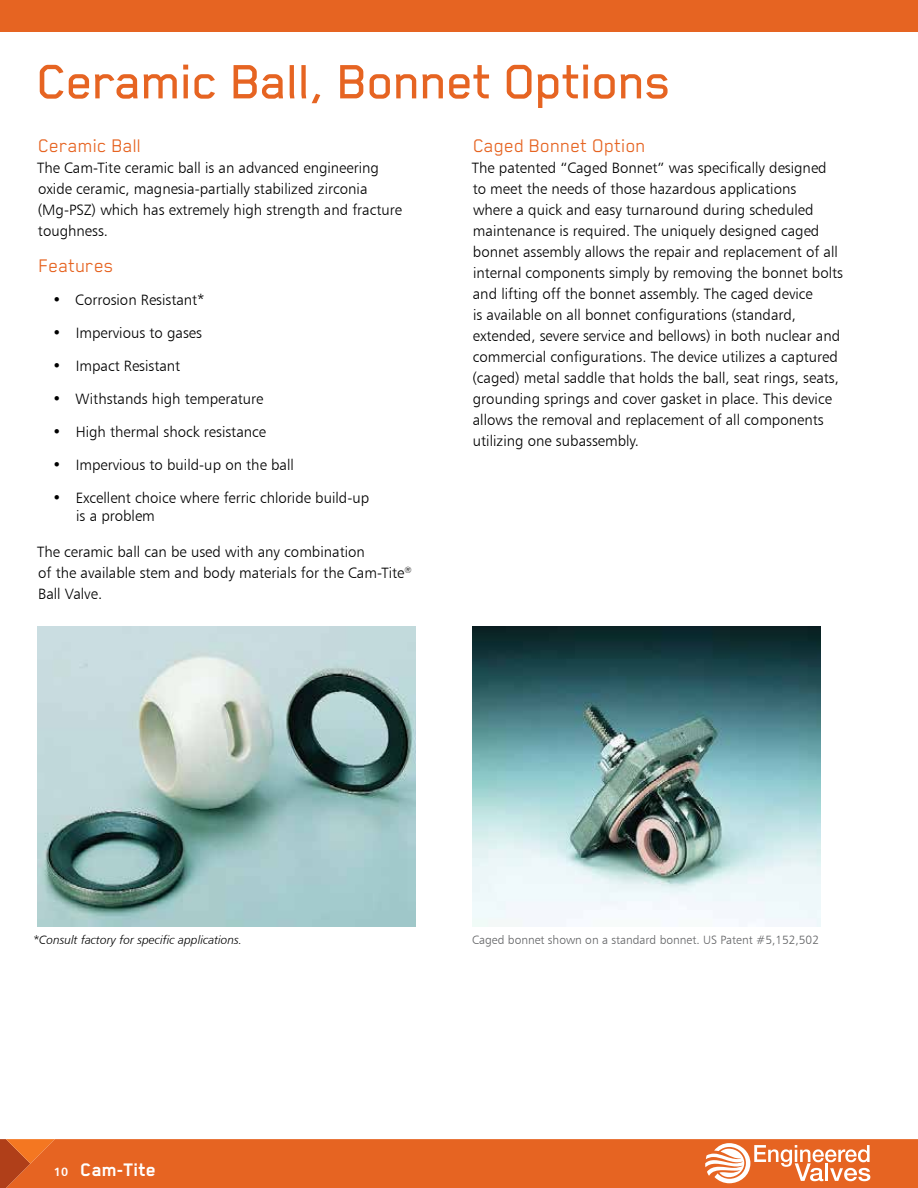
<style>
.page{position:relative;width:918px;height:1188px;background:#fff}
.page>*{position:absolute;margin:0;border:0;box-sizing:border-box;transform-origin:0 0}
.t1{font:500 55.5px "Blender Pro";letter-spacing:-.01em;color:#e66422}
.t2{font:21px "Blender Pro";color:#e66422}
.t3{font:700 21px "Blender Pro";color:#fff}
.t4{font:15px/21px "Humanist 777 BT Light B";color:#000}
.t5{font:12px "Humanist 777 BT Light B";color:#636466}
.t6{font:12px "Humanist 777 BT Light Italic B";color:#000}
.s1{font-family:"Humanist 777 BT Bold B";font-weight:400;font-size:12px}
</style>
<div class="page">
<div style="left:0;top:1139px;width:918px;height:49px;background:#e66422"></div>
<div style="left:0;top:0;width:918px;height:32px;background:#e66422"></div>
<svg style="left:705px;top:1143px;width:165px;height:40px"></svg>
<img style="left:472px;top:626px;width:348px;height:300px">
<img style="left:38px;top:626px;width:378px;height:300px">
<h1 class="t1" style="left:38px;top:52px;width:636px">Ceramic Ball, Bonnet Options</h1>
<h2 class="t2" style="left:39px;top:134px;width:104px">Ceramic Ball</h2>
<p class="t4" style="left:37px;top:157px;width:367px">The Cam-Tite ceramic ball is an advanced engineering oxide ceramic, magnesia-partially stabilized zirconia (Mg-PSZ) which has extremely high strength and fracture toughness.</p>
<h2 class="t2" style="left:39px;top:254px;width:77px">Features</h2>
<p class="t4" style="left:52px;top:289px;width:154px">• Corrosion Resistant*</p>
<p class="t4" style="left:52px;top:322px;width:151px">• Impervious to gases</p>
<p class="t4" style="left:52px;top:355px;width:129px">• Impact Resistant</p>
<p class="t4" style="left:52px;top:388px;width:213px">• Withstands high temperature</p>
<p class="t4" style="left:52px;top:421px;width:215px">• High thermal shock resistance</p>
<p class="t4" style="left:52px;top:454px;width:243px">• Impervious to build-up on the ball</p>
<p class="t4" style="left:76px;top:488px;width:295px;line-height:18px;text-indent:-24px">• Excellent choice where ferric chloride build-up is a problem</p>
<p class="t4" style="left:37px;top:541px;width:376px">The ceramic ball can be used with any combination<br>of the available stem and body materials for the Cam-Tite<sup>®<br></sup>Ball Valve.</p>
<h2 class="t2" style="left:473px;top:134px;width:174px">Caged Bonnet Option</h2>
<p class="t4" style="left:472px;top:157px;width:373px">The patented “Caged Bonnet” was specifically designed to meet the needs of those hazardous applications<br>where a quick and easy turnaround during scheduled maintenance is required. The uniquely designed caged bonnet assembly allows the repair and replacement of all internal components simply by removing the bonnet bolts and lifting off the bonnet assembly. The caged device<br>is available on all bonnet configurations (standard, extended, severe service and bellows) in both nuclear and commercial configurations. The device utilizes a captured (caged) metal saddle that holds the ball, seat rings, seats, grounding springs and cover gasket in place. This device allows the removal and replacement of all components utilizing one subassembly.</p>
<p class="t6" style="left:33px;top:933px;width:211px">*Consult factory for specific applications.</p>
<p class="t5" style="left:472px;top:933px;width:348px">Caged bonnet shown on a standard bonnet. US Patent #5,152,502</p>
<h2 class="t3" style="left:54px;top:1158px;width:104px"><span class="s1">10</span> Cam-Tite</h2>
</div>
